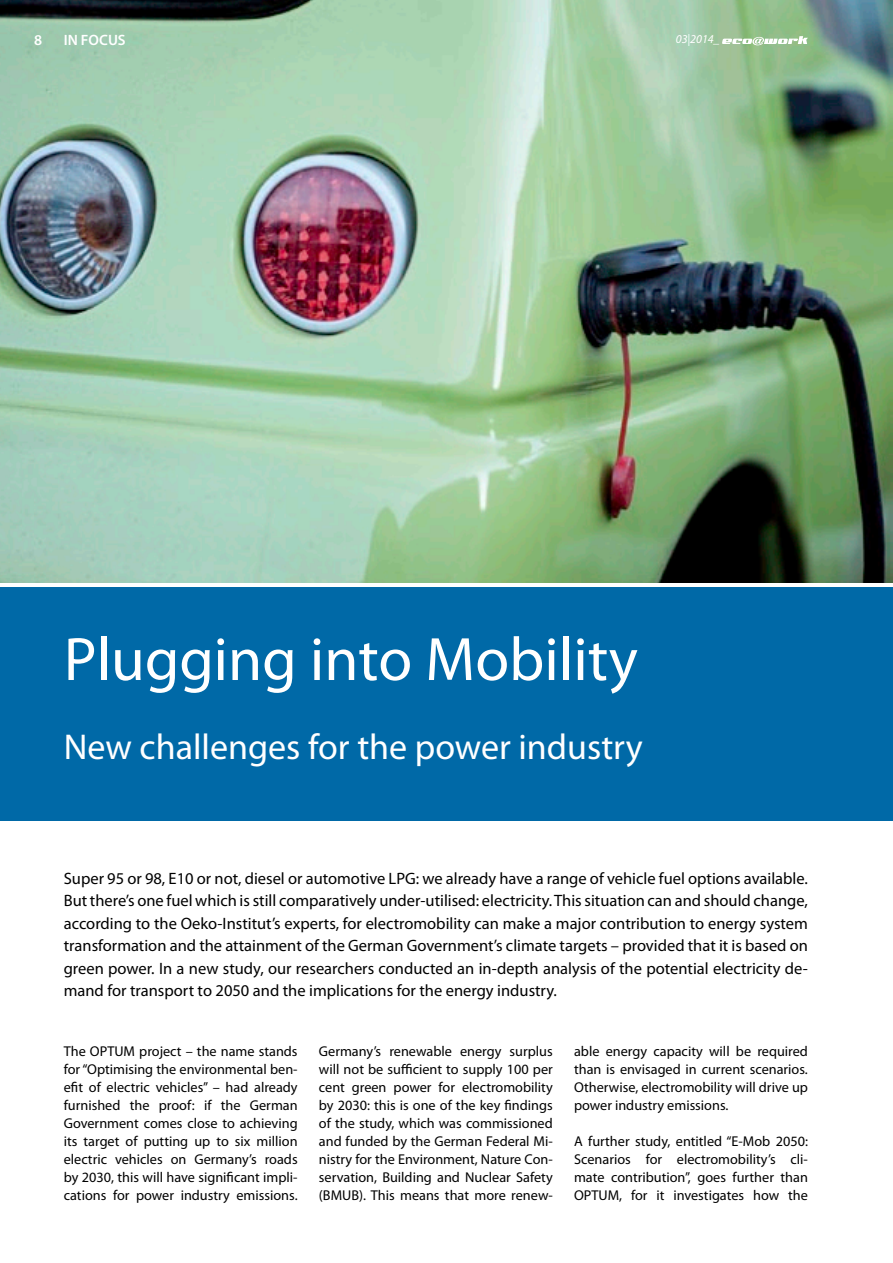
<style>
.page{position:relative;width:893px;height:1263px;background:#fff}
.page>*{position:absolute;margin:0;border:0;box-sizing:border-box;transform-origin:0 0}
.t1{font:61.65px "Myriad Pro";color:#fff}
.t2{font:36px "Myriad Pro";color:#fff}
.t3{font:16.5px/22.5px "Myriad Pro";color:#000;text-align:justify}
.t4{font:600 15px "Myriad Pro";color:#fff}
.t5{font:14.25px/18px "Myriad Pro";color:#000;text-align:justify}
.t6{font:italic 12px "Myriad Pro";color:#fff}
</style>
<div class="page">
<img style="left:0;top:0;width:893px;height:583px">
<div style="left:0;top:587px;width:893px;height:234px;background:#0069a7"></div>
<svg style="left:722px;top:36px;width:86px;height:9px"></svg>
<p class="t4" style="left:34px;top:31px;width:10px">8</p>
<p class="t4" style="left:64px;top:31px;width:63px">IN FOCUS</p>
<p class="t6" style="left:676px;top:32px;width:46px">03|2014_</p>
<h1 class="t1" style="left:64px;top:621px;width:576px">Plugging into Mobility</h1>
<h2 class="t2" style="left:64px;top:724px;width:581px">New challenges for the power industry</h2>
<p class="t3" style="left:64px;top:867px;width:746px">Super 95 or 98, E10 or not, diesel or automotive LPG: we already have a range of vehicle fuel options available.<br>But there’s one fuel which is still comparatively under-utilised: electricity. This situation can and should change, according to the Oeko-Institut’s experts, for electromobility can make a major contribution to energy system transformation and the attainment of the German Government’s climate targets – provided that it is based on green power. In a new study, our researchers conducted an in-depth analysis of the potential electricity de&shy;mand for transport to 2050 and the implications for the energy industry.</p>
<p class="t5" style="left:64px;top:1041px;width:235px">The OPTUM project – the name stands for “Optimising the environmental ben&shy;efit of electric vehicles” – had already furnished the proof: if the German Government comes close to achieving its target of putting up to six million electric vehicles on Germany’s roads by 2030, this will have significant impli&shy;cations for power industry emissions.</p>
<p class="t5" style="left:319px;top:1041px;width:235px">Germany’s renewable energy surplus will not be sufficient to supply 100 per cent green power for electromobility by 2030: this is one of the key findings of the study, which was commissioned and funded by the German Federal Mi&shy;nistry for the Environment, Nature Con&shy;servation, Building and Nuclear Safety (BMUB). This means that more renew-</p>
<p class="t5" style="left:574px;top:1041px;width:235px">able energy capacity will be required than is envisaged in current scenarios.<br>Otherwise, electromobility will drive up power industry emissions.</p>
<p class="t5" style="left:574px;top:1131px;width:235px">A further study, entitled “E-Mob 2050:<br>Scenarios for electromobility’s cli&shy;mate contribution”, goes further than OPTUM, for it investigates how the</p>
</div>
